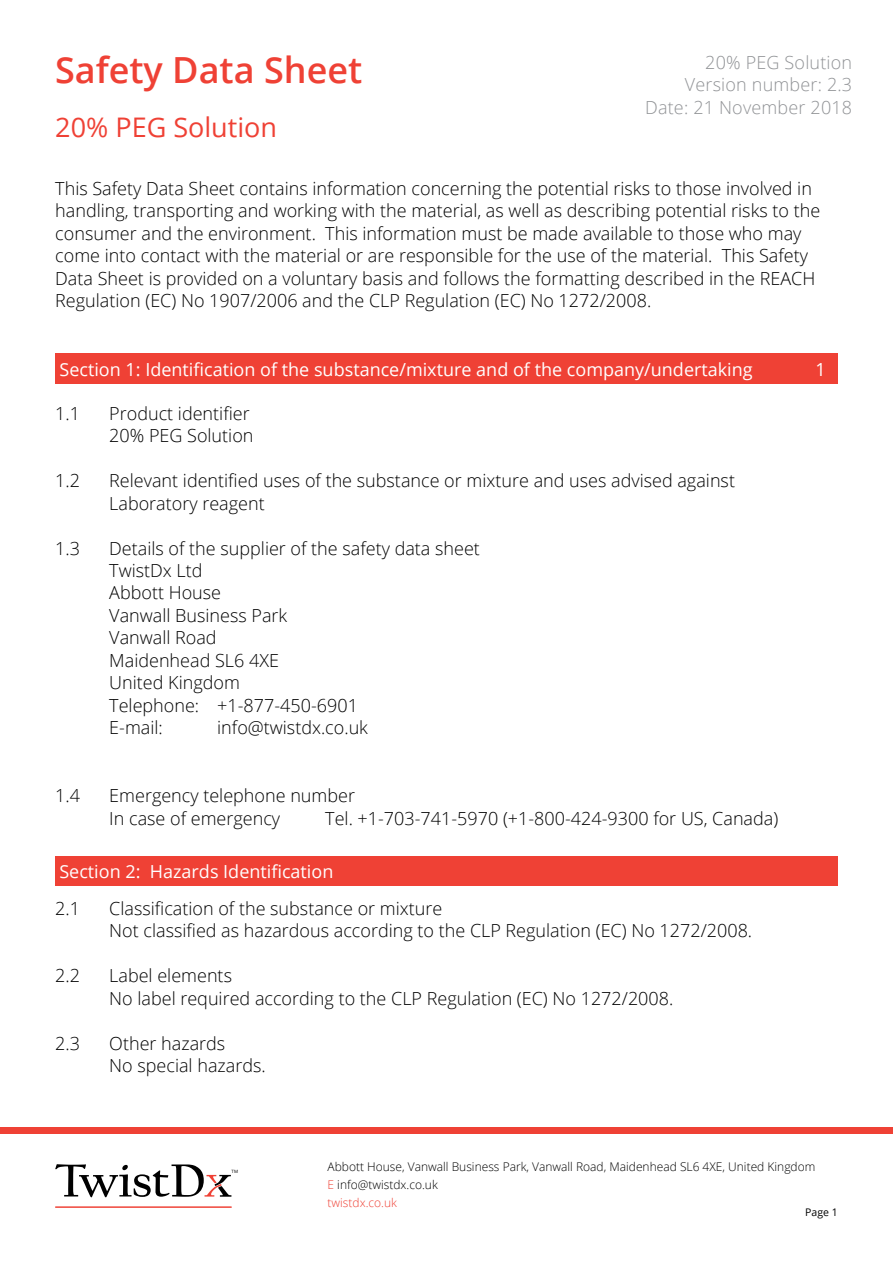
<style>
.page{position:relative;width:893px;height:1263px;background:#fff}
.page>*{position:absolute;margin:0;border:0;box-sizing:border-box;transform-origin:0 0}
.t1{font:600 36px "Open Sans";color:#ef4135}
.t2{font:27px "Open Sans";color:#ef4135}
.t3{font:300 18px/22.5px "Open Sans";color:#000}
.t4{font:18px "Open Sans";color:#fff}
.t5{font:300 18px/22.5px "Open Sans";letter-spacing:.01em;color:#919396;text-align:right}
.t6{font:300 12px/18px "Open Sans";color:#000}
.t7{font:10.5px "Open Sans";color:#000}
.t8{font:4.5px "Open Sans";color:#000}
.s1{color:#ef4135}
</style>
<div class="page">
<div style="left:0;top:1127px;width:893px;height:6px;background:#ef4135"></div>
<svg style="left:55px;top:1164px;width:176px;height:33px"></svg>
<hr style="left:55px;top:1207px;width:177px;height:1px;background:#ef4135">
<div style="left:55px;top:856px;width:783px;height:30px;background:#ef4135"></div>
<div style="left:55px;top:353px;width:783px;height:31px;background:#ef4135"></div>
<h1 class="t1" style="left:55px;top:45px;width:309px">Safety Data Sheet</h1>
<h2 class="t2" style="left:55px;top:108px;width:223px">20% PEG Solution</h2>
<p class="t5" style="left:645px;top:50px;width:209px">20% PEG Solution<br>Version number: 2.3<br>Date: 21 November 2018</p>
<p class="t3" style="left:55px;top:176px;width:766px">This Safety Data Sheet contains information concerning the potential risks to those involved in handling, transporting and working with the material, as well as describing potential risks to the consumer and the environment. This information must be made available to those who may come into contact with the material or are responsible for the use of the material. This Safety Data Sheet is provided on a voluntary basis and follows the formatting described in the REACH Regulation (EC) No 1907/2006 and the CLP Regulation (EC) No 1272/2008.</p>
<p class="t4" style="left:60px;top:357px;width:695px">Section 1: Identification of the substance/mixture and of the company/undertaking</p>
<p class="t4" style="left:816px;top:357px;width:12px">1</p>
<p class="t3" style="left:55px;top:401px;width:26px">1.1</p>
<p class="t3" style="left:109px;top:401px;width:146px">Product identifier<br>20% PEG Solution</p>
<p class="t3" style="left:55px;top:469px;width:26px">1.2</p>
<p class="t3" style="left:109px;top:469px;width:627px">Relevant identified uses of the substance or mixture and uses advised against<br>Laboratory reagent</p>
<p class="t3" style="left:55px;top:536px;width:26px">1.3</p>
<p class="t3" style="left:109px;top:536px;width:372px">Details of the supplier of the safety data sheet<br>TwistDx Ltd<br>Abbott House<br>Vanwall Business Park<br>Vanwall Road<br>Maidenhead SL6 4XE<br>United Kingdom<br>Telephone: +1-877-450-6901<br>E-mail:</p>
<p class="t3" style="left:217px;top:716px;width:152px">info@twistdx.co.uk</p>
<p class="t3" style="left:55px;top:784px;width:26px">1.4</p>
<p class="t3" style="left:109px;top:784px;width:247px">Emergency telephone number<br>In case of emergency</p>
<p class="t3" style="left:325px;top:806px;width:454px">Tel. +1-703-741-5970 (+1-800-424-9300 for US, Canada)</p>
<p class="t4" style="left:59px;top:859px;width:276px">Section 2: Hazards Identification</p>
<p class="t3" style="left:55px;top:896px;width:26px">2.1</p>
<p class="t3" style="left:109px;top:896px;width:644px">Classification of the substance or mixture<br>Not classified as hazardous according to the CLP Regulation (EC) No 1272/2008.</p>
<p class="t3" style="left:55px;top:964px;width:26px">2.2</p>
<p class="t3" style="left:109px;top:964px;width:566px">Label elements<br>No label required according to the CLP Regulation (EC) No 1272/2008.</p>
<p class="t3" style="left:55px;top:1031px;width:26px">2.3</p>
<p class="t3" style="left:109px;top:1031px;width:158px">Other hazards<br>No special hazards.</p>
<p class="t8" style="left:232px;top:1168px;width:8px">TM</p>
<p class="t6" style="left:328px;top:1157px;width:489px">Abbott House, Vanwall Business Park, Vanwall Road, Maidenhead SL6 4XE, United Kingdom<br><span class="s1">E</span> info@twistdx.co.uk<br><span class="s1">twistdx.co.uk</span></p>
<p class="t7" style="left:805px;top:1205px;width:34px">Page 1</p>
</div>
